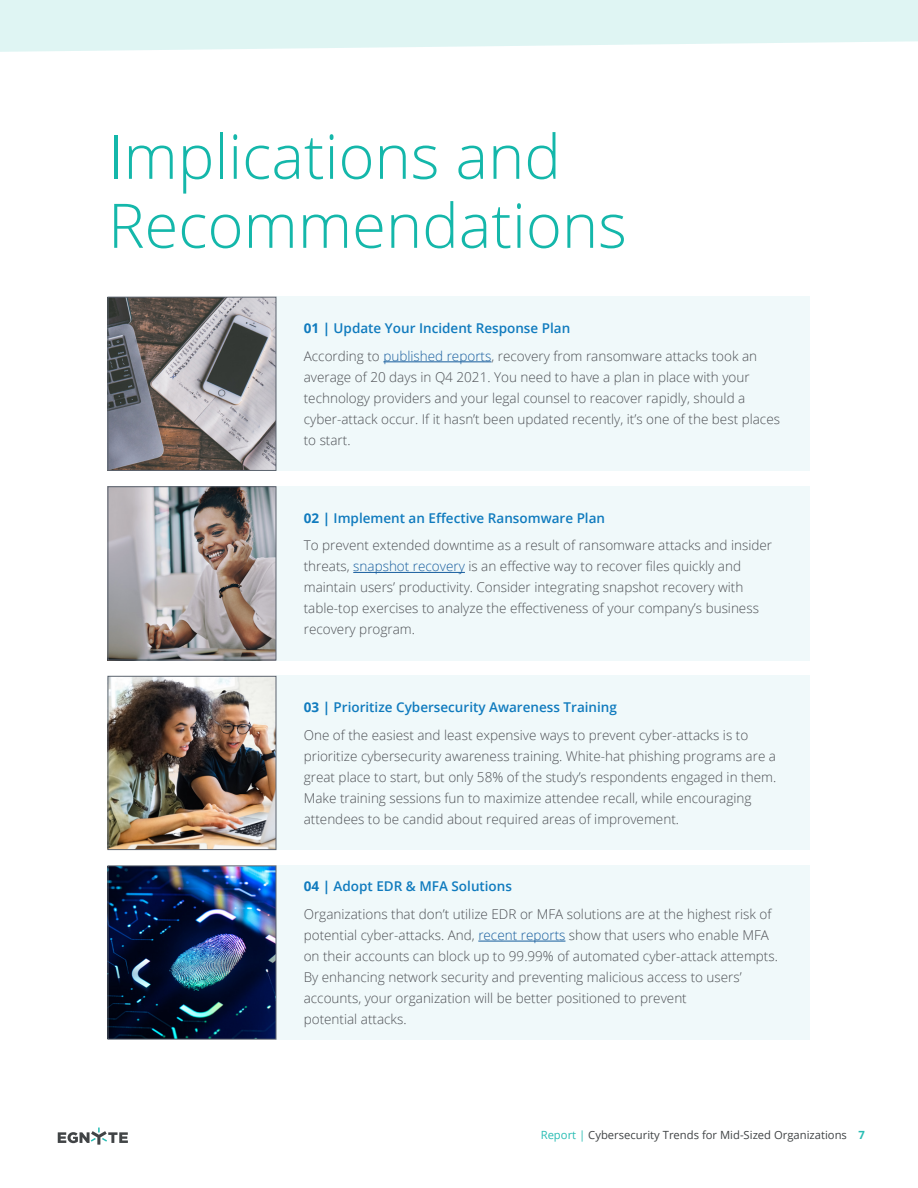
<style>
.page{position:relative;width:918px;height:1188px;background:#fff}
.page>*{position:absolute;margin:0;border:0;box-sizing:border-box;transform-origin:0 0}
.BODY_TEXT_-_NUMBERS{font:300 61.5px/69px "Open Sans";color:#14b7aa}
.body_text{font:300 13.5px/21px "Open Sans";color:#4d4f54}
.body_text-2{font:600 13.5px "Open Sans";color:#107bbe}
.t1{font:11.25px "Open Sans";color:#414446}
.s1{font-weight:700}
.s2{color:#175d9e}
.s3{color:#2abdb4}
.s4{font-weight:700;color:#2abdb4}
</style>
<div class="page">
<svg style="left:58px;top:1128px;width:70px;height:17px"></svg>
<div style="left:277px;top:296px;width:533px;height:175px;background:#f0f9fa"></div>
<hr style="left:383px;top:362px;width:108px;height:1px;background:#175d9e">
<div style="left:277px;top:486px;width:533px;height:175px;background:#f0f9fa"></div>
<hr style="left:353px;top:572px;width:112px;height:1px;background:#175d9e">
<div style="left:277px;top:676px;width:533px;height:174px;background:#f0f9fa"></div>
<div style="left:277px;top:865px;width:533px;height:175px;background:#f0f9fa"></div>
<hr style="left:478px;top:941px;width:87px;height:1px;background:#175d9e">
<img style="left:110px;top:299px;width:164px;height:170px">
<div style="left:108px;top:297px;width:168px;height:174px;border:1px solid #5b636e"></div>
<img style="left:110px;top:489px;width:164px;height:169px">
<div style="left:108px;top:487px;width:168px;height:173px;border:1px solid #5b636e"></div>
<img style="left:110px;top:678px;width:164px;height:170px">
<div style="left:108px;top:676px;width:168px;height:174px;border:1px solid #5b636e"></div>
<img style="left:110px;top:868px;width:164px;height:169px">
<div style="left:108px;top:866px;width:168px;height:173px;border:1px solid #5b636e"></div>
<svg style="left:0;top:0;width:918px;height:52px;background:#e2f6f4"></svg>
<p class="BODY_TEXT_-_NUMBERS" style="left:108px;top:120px;width:520px">Implications and<br>Recommendations</p>
<p class="body_text-2" style="left:304px;top:319px;width:268px"><span class="s1">01 |</span> Update Your Incident Response Plan</p>
<p class="body_text" style="left:304px;top:345px;width:478px">According to <span class="s2">published reports</span>, recovery from ransomware attacks took an average of 20 days in Q4 2021. You need to have a plan in place with your technology providers and your legal counsel to reacover rapidly, should a cyber-attack occur. If it hasn’t been updated recently, it’s one of the best places to start.</p>
<p class="body_text-2" style="left:304px;top:508px;width:303px"><span class="s1">02 |</span> Implement an Effective Ransomware Plan</p>
<p class="body_text" style="left:304px;top:535px;width:470px">To prevent extended downtime as a result of ransomware attacks and insider threats, <span class="s2">snapshot recovery</span> is an effective way to recover files quickly and maintain users’ productivity. Consider integrating snapshot recovery with table-top exercises to analyze the effectiveness of your company’s business recovery program.</p>
<p class="body_text-2" style="left:304px;top:698px;width:315px"><span class="s1">03 |</span> Prioritize Cybersecurity Awareness Training</p>
<p class="body_text" style="left:304px;top:724px;width:474px">One of the easiest and least expensive ways to prevent cyber-attacks is to prioritize cybersecurity awareness training. White-hat phishing programs are a great place to start, but only 58% of the study’s respondents engaged in them.<br>Make training sessions fun to maximize attendee recall, while encouraging attendees to be candid about required areas of improvement.</p>
<p class="body_text-2" style="left:304px;top:877px;width:210px"><span class="s1">04 |</span> Adopt EDR &amp; MFA Solutions</p>
<p class="body_text" style="left:304px;top:903px;width:476px">Organizations that don’t utilize EDR or MFA solutions are at the highest risk of potential cyber-attacks. And, <span class="s2">recent reports</span> show that users who enable MFA on their accounts can block up to 99.99% of automated cyber-attack attempts.<br>By enhancing network security and preventing malicious access to users’ accounts, your organization will be better positioned to prevent<br>potential attacks.</p>
<p class="t1" style="left:541px;top:1127px;width:326px"><span class="s3">Report |</span> Cybersecurity Trends for Mid-Sized Organizations <span class="s4">7</span></p>
</div>
